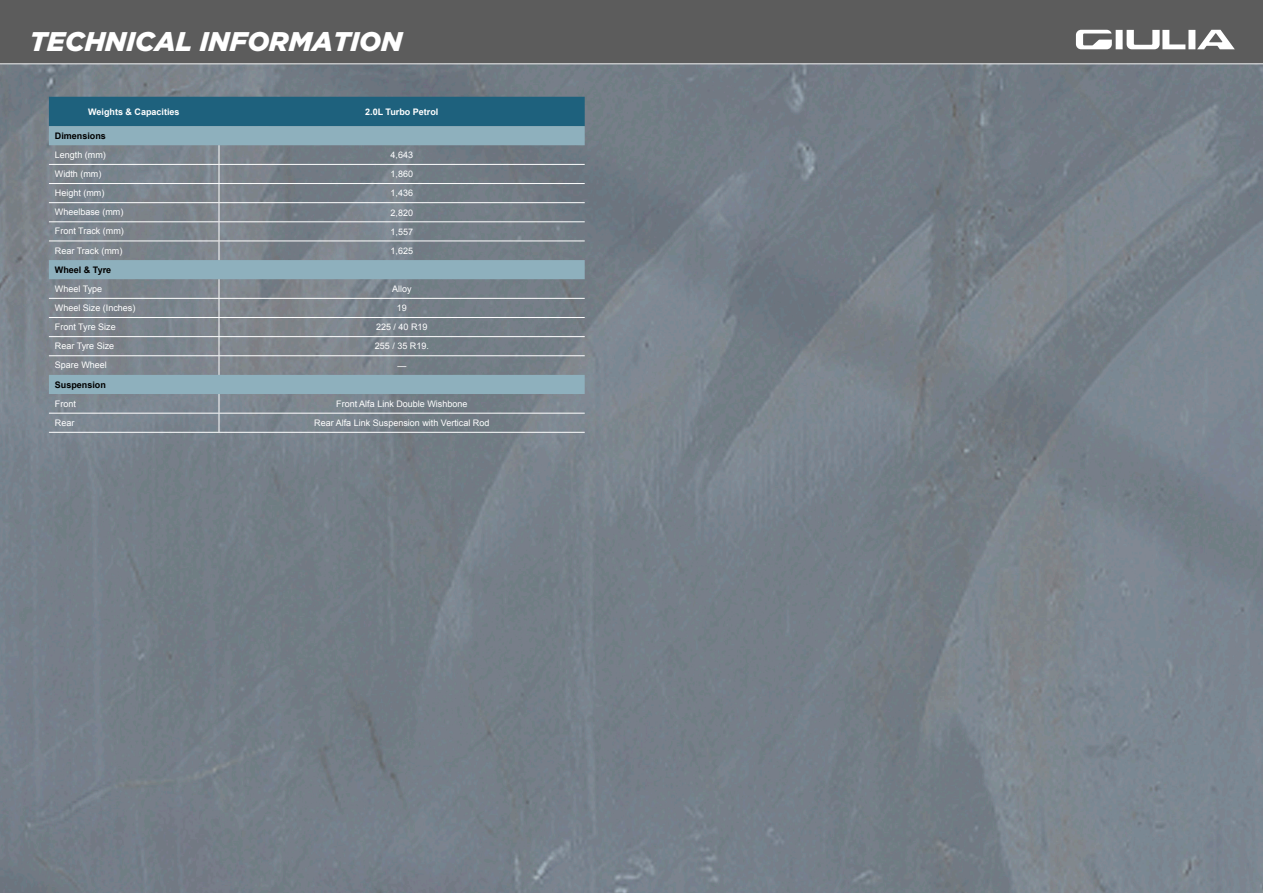
<style>
.page{position:relative;width:1263px;height:893px;background:#fff}
.page>*{position:absolute;margin:0;border:0;box-sizing:border-box;transform-origin:0 0}
.t1{font:italic 900 27px "Gotham";color:#fff}
.t2{font:9px "Arial";color:#fff}
.t3{font:700 9px "Arial";color:#fff}
.t4{font:700 9px "Arial";color:#000}
</style>
<div class="page">
<img style="left:0;top:64px;width:1263px;height:829px">
<div style="left:0;top:0;width:1263px;height:64px;background:#5c5c5c"></div>
<svg style="left:1076px;top:30px;width:159px;height:19px"></svg>
<hr style="left:0;top:63px;width:1263px;height:1px;background:#fff">
<div style="left:49px;top:97px;width:536px;height:29px;background:#1e617d"></div>
<svg style="left:49px;top:126px;width:536px;height:268px;background:#7e8c95"></svg>
<hr style="left:49px;top:164px;width:170px;height:1px;background:#fff">
<hr style="left:219px;top:164px;width:366px;height:1px;background:#fff">
<hr style="left:49px;top:183px;width:170px;height:1px;background:#fff">
<hr style="left:219px;top:183px;width:366px;height:1px;background:#fff">
<hr style="left:49px;top:202px;width:170px;height:1px;background:#fff">
<hr style="left:219px;top:202px;width:366px;height:1px;background:#fff">
<hr style="left:49px;top:221px;width:170px;height:1px;background:#fff">
<hr style="left:219px;top:221px;width:366px;height:1px;background:#fff">
<hr style="left:49px;top:241px;width:170px;height:1px;background:#fff">
<hr style="left:219px;top:241px;width:366px;height:1px;background:#fff">
<svg style="left:219px;top:145px;width:1px;height:115px"></svg>
<hr style="left:49px;top:298px;width:170px;height:1px;background:#fff">
<hr style="left:219px;top:298px;width:366px;height:1px;background:#fff">
<hr style="left:49px;top:317px;width:170px;height:1px;background:#fff">
<hr style="left:219px;top:317px;width:366px;height:1px;background:#fff">
<hr style="left:49px;top:336px;width:170px;height:1px;background:#fff">
<hr style="left:219px;top:336px;width:366px;height:1px;background:#fff">
<hr style="left:49px;top:355px;width:170px;height:1px;background:#fff">
<hr style="left:219px;top:355px;width:366px;height:1px;background:#fff">
<svg style="left:219px;top:279px;width:1px;height:96px"></svg>
<hr style="left:49px;top:413px;width:170px;height:1px;background:#fff">
<hr style="left:219px;top:413px;width:366px;height:1px;background:#fff">
<svg style="left:219px;top:394px;width:1px;height:38px"></svg>
<hr style="left:49px;top:432px;width:170px;height:1px;background:#fff">
<hr style="left:219px;top:432px;width:366px;height:1px;background:#fff">
<h1 class="t1" style="left:30px;top:26px;width:374px">TECHNICAL INFORMATION</h1>
<p class="t3" style="left:88px;top:106px;width:93px">Weights &amp; Capacities</p>
<p class="t3" style="left:365px;top:106px;width:75px">2.0L Turbo Petrol</p>
<p class="t4" style="left:55px;top:130px;width:53px">Dimensions</p>
<p class="t2" style="left:55px;top:149px;width:53px">Length (mm)</p>
<p class="t2" style="left:391px;top:149px;width:24px">4,643</p>
<p class="t2" style="left:55px;top:168px;width:48px">Width (mm)</p>
<p class="t2" style="left:391px;top:168px;width:24px">1,860</p>
<p class="t2" style="left:55px;top:187px;width:51px">Height (mm)</p>
<p class="t2" style="left:391px;top:187px;width:24px">1,436</p>
<p class="t2" style="left:55px;top:206px;width:70px">Wheelbase (mm)</p>
<p class="t2" style="left:391px;top:206px;width:24px">2,820</p>
<p class="t2" style="left:55px;top:225px;width:70px">Front Track (mm)</p>
<p class="t2" style="left:391px;top:226px;width:24px">1,557</p>
<p class="t2" style="left:55px;top:244px;width:69px">Rear Track (mm)</p>
<p class="t2" style="left:391px;top:245px;width:24px">1,625</p>
<p class="t4" style="left:55px;top:263px;width:58px">Wheel &amp; Tyre</p>
<p class="t2" style="left:55px;top:283px;width:49px">Wheel Type</p>
<p class="t2" style="left:392px;top:283px;width:21px">Alloy</p>
<p class="t2" style="left:55px;top:302px;width:82px">Wheel Size (Inches)</p>
<p class="t2" style="left:397px;top:302px;width:12px">19</p>
<p class="t2" style="left:55px;top:321px;width:62px">Front Tyre Size</p>
<p class="t2" style="left:376px;top:321px;width:53px">225 / 40 R19</p>
<p class="t2" style="left:55px;top:340px;width:61px">Rear Tyre Size</p>
<p class="t2" style="left:375px;top:340px;width:56px">255 / 35 R19.</p>
<p class="t2" style="left:55px;top:359px;width:54px">Spare Wheel</p>
<p class="t2" style="left:397px;top:360px;width:10px">—</p>
<p class="t4" style="left:55px;top:379px;width:53px">Suspension</p>
<p class="t2" style="left:55px;top:398px;width:23px">Front</p>
<p class="t2" style="left:336px;top:398px;width:133px">Front Alfa Link Double Wishbone</p>
<p class="t2" style="left:55px;top:417px;width:21px">Rear</p>
<p class="t2" style="left:314px;top:417px;width:177px">Rear Alfa Link Suspension with Vertical Rod</p>
</div>
